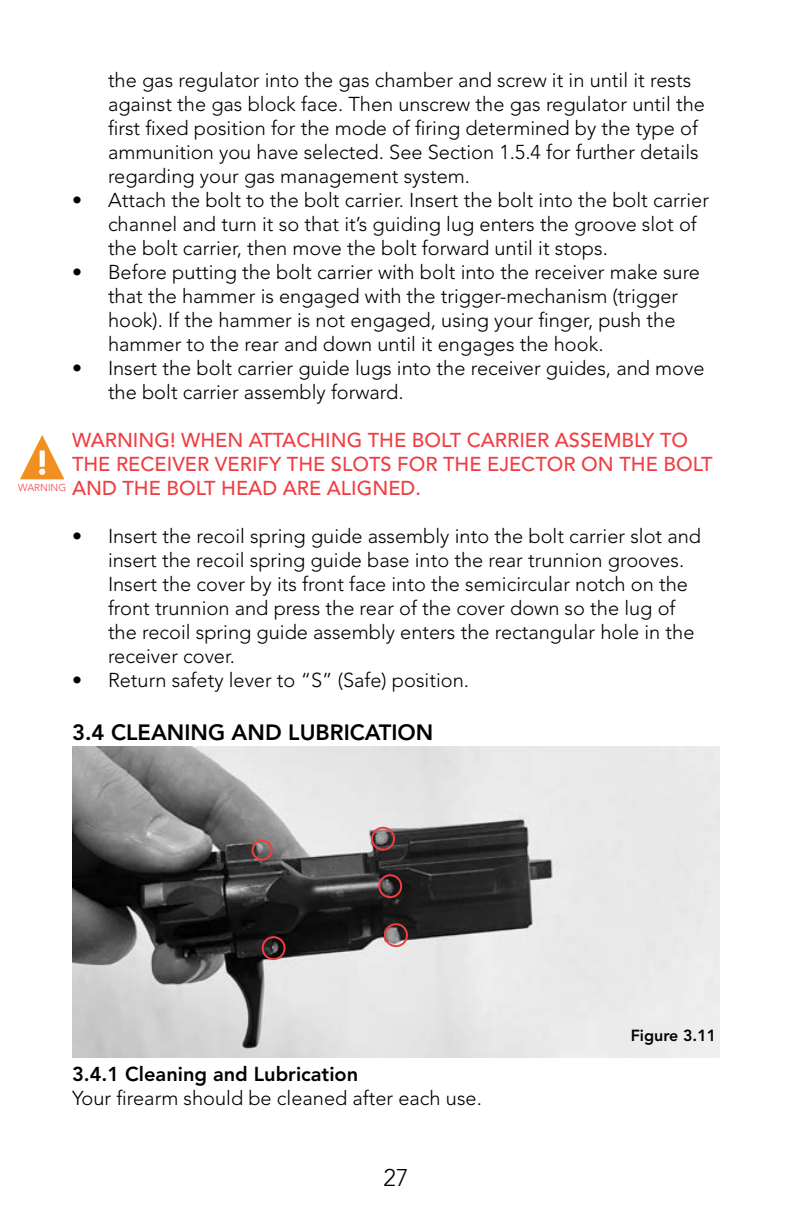
<style>
.page{position:relative;width:792px;height:1224px;background:#fff}
.page>*{position:absolute;margin:0;border:0;box-sizing:border-box;transform-origin:0 0}
.t1{font:300 24px "Avenir LT Std";color:#000}
.t2{font:800 22px "Avenir LT Std";color:#000}
.t3{font:300 20px/24px "Avenir LT Std";color:#000}
.t4{font:500 20px/24px "Avenir LT Std";color:#ef3e42}
.t5{font:800 20px "Avenir LT Std";color:#000}
.t6{font:800 16px "Avenir LT Std";color:#000}
.t7{font:300 10px "Avenir LT Std";color:#ef3e42}
</style>
<div class="page">
<svg style="left:20px;top:435px;width:44px;height:44px"></svg>
<img style="left:72px;top:747px;width:648px;height:311px">
<div style="left:371px;top:827px;width:24px;height:24px;border:2px solid #ef3e42;border-radius:50%"></div>
<div style="left:378px;top:874px;width:24px;height:24px;border:2px solid #ef3e42;border-radius:50%"></div>
<div style="left:384px;top:923px;width:24px;height:24px;border:2px solid #ef3e42;border-radius:50%"></div>
<div style="left:262px;top:936px;width:24px;height:24px;border:2px solid #ef3e42;border-radius:50%"></div>
<div style="left:252px;top:840px;width:21px;height:21px;border:2px solid #ef3e42;border-radius:50%"></div>
<p class="t3" style="left:108px;top:70px;width:598px">the gas regulator into the gas chamber and screw it in until it rests against the gas block face. Then unscrew the gas regulator until the first fixed position for the mode of firing determined by the type of ammunition you have selected. See Section 1.5.4 for further details regarding your gas management system.</p>
<p class="t3" style="left:108px;top:188px;width:603px;text-indent:-36px">• Attach the bolt to the bolt carrier. Insert the bolt into the bolt carrier channel and turn it so that it’s guiding lug enters the groove slot of the bolt carrier, then move the bolt forward until it stops.</p>
<p class="t3" style="left:108px;top:260px;width:594px;text-indent:-36px">• Before putting the bolt carrier with bolt into the receiver make sure that the hammer is engaged with the trigger-mechanism (trigger hook). If the hammer is not engaged, using your finger, push the hammer to the rear and down until it engages the hook.</p>
<p class="t3" style="left:108px;top:356px;width:598px;text-indent:-36px">• Insert the bolt carrier guide lugs into the receiver guides, and move the bolt carrier assembly forward.</p>
<p class="t4" style="left:72px;top:430px;width:642px">WARNING! WHEN ATTACHING THE BOLT CARRIER ASSEMBLY TO<br>THE RECEIVER VERIFY THE SLOTS FOR THE EJECTOR ON THE BOLT<br>AND THE BOLT HEAD ARE ALIGNED.</p>
<p class="t3" style="left:108px;top:524px;width:595px;text-indent:-36px">• Insert the recoil spring guide assembly into the bolt carrier slot and insert the recoil spring guide base into the rear trunnion grooves.<br>Insert the cover by its front face into the semicircular notch on the front trunnion and press the rear of the cover down so the lug of the recoil spring guide assembly enters the rectangular hole in the receiver cover.</p>
<p class="t3" style="left:72px;top:668px;width:399px">• Return safety lever to “S” (Safe) position.</p>
<p class="t2" style="left:72px;top:723px;width:363px">3.4 CLEANING AND LUBRICATION</p>
<p class="t7" style="left:18px;top:483px;width:49px">WARNING</p>
<p class="t5" style="left:72px;top:1065px;width:288px">3.4.1 Cleaning and Lubrication</p>
<p class="t3" style="left:72px;top:1087px;width:411px">Your firearm should be cleaned after each use.</p>
<p class="t1" style="left:384px;top:1168px;width:26px">27</p>
<p class="t6" style="left:631px;top:1029px;width:87px">Figure 3.11</p>
</div>
